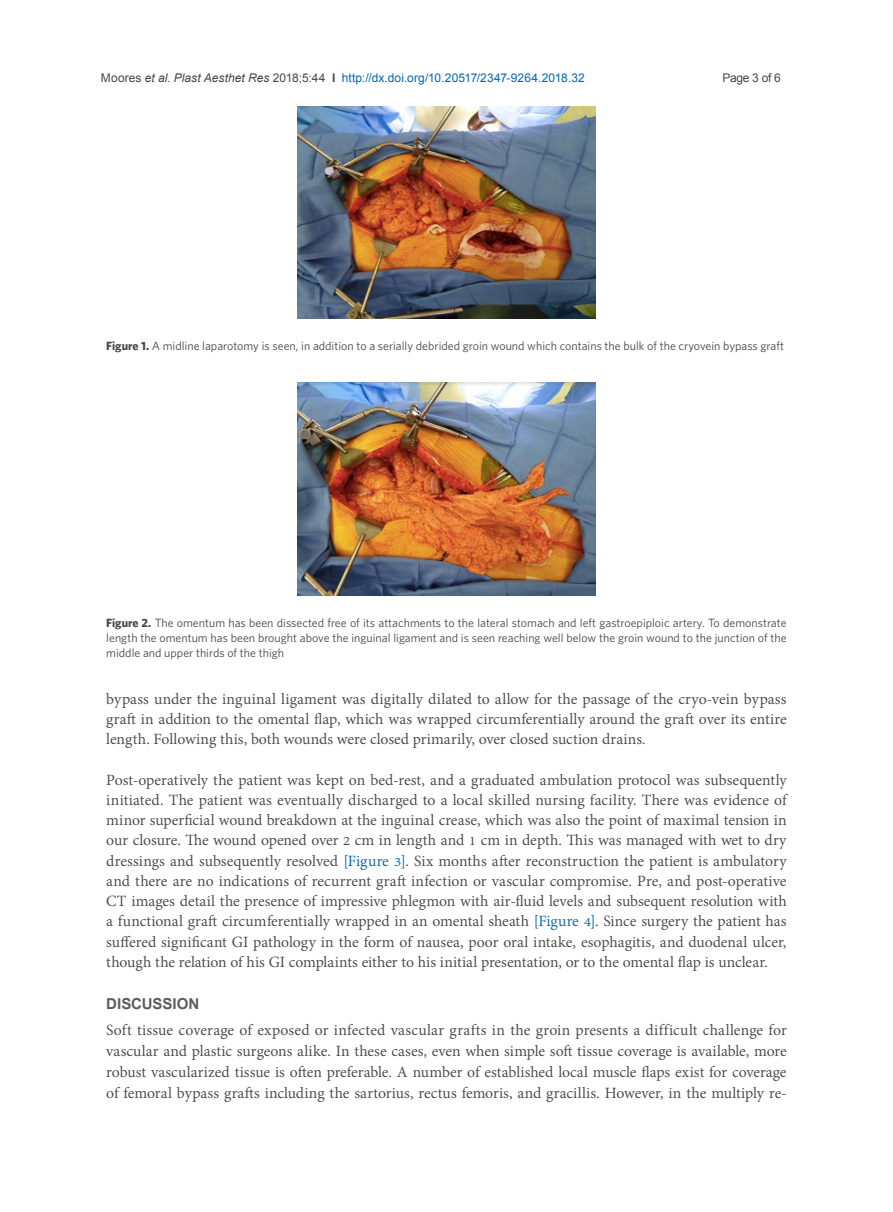
<style>
.page{position:relative;width:893px;height:1212px;background:#fff}
.page>*{position:absolute;margin:0;border:0;box-sizing:border-box;transform-origin:0 0}
.t1{font:700 21px "Utsaah";color:#5d5d5e}
.t2{font:19.2px/20.2px "Adobe Thai";color:#484648;text-align:justify}
.t3{font:12px/15px "Whitney";color:#484648;text-align:justify}
.t4{font:12px "Arial";letter-spacing:.01em;color:#0166b3}
.t5{font:12px "Arial";letter-spacing:-.025em;color:#484648}
.s1{color:#484648}
.s2{font-style:italic;color:#484648}
.s3{font-weight:700;color:#484648}
.s4{font-weight:700}
.s5{color:#0166b3}
</style>
<div class="page">
<img style="left:298px;top:106px;width:297px;height:213px">
<img style="left:298px;top:383px;width:297px;height:212px">
<p class="t4" style="left:101px;top:69px;width:485px"><span class="s1">Moores</span> <span class="s2">et al</span><span class="s1">.</span> <span class="s2">Plast Aesthet Res</span> <span class="s1">2018;5:44</span> <span class="s3">I</span> http://dx.doi.org/10.20517/2347-9264.2018.32</p>
<p class="t5" style="left:722px;top:69px;width:60px">Page 3 of 6</p>
<p class="t3" style="left:106px;top:338px;width:679px"><span class="s4">Figure 1.</span> A midline laparotomy is seen, in addition to a serially debrided groin wound which contains the bulk of the cryovein bypass graft</p>
<p class="t3" style="left:106px;top:615px;width:682px"><span class="s4">Figure 2.</span> The omentum has been dissected free of its attachments to the lateral stomach and left gastroepiploic artery. To demonstrate length the omentum has been brought above the inguinal ligament and is seen reaching well below the groin wound to the junction of the middle and upper thirds of the thigh</p>
<p class="t2" style="left:106px;top:687px;width:682px">bypass under the inguinal ligament was digitally dilated to allow for the passage of the cryo-vein bypass graft in addition to the omental flap, which was wrapped circumferentially around the graft over its entire length. Following this, both wounds were closed primarily, over closed suction drains.</p>
<p class="t2" style="left:106px;top:768px;width:682px">Post-operatively the patient was kept on bed-rest, and a graduated ambulation protocol was subsequently initiated. The patient was eventually discharged to a local skilled nursing facility. There was evidence of minor superficial wound breakdown at the inguinal crease, which was also the point of maximal tension in our closure. The wound opened over 2 cm in length and 1 cm in depth. This was managed with wet to dry dressings and subsequently resolved <span class="s5">[Figure 3]</span>. Six months after reconstruction the patient is ambulatory and there are no indications of recurrent graft infection or vascular compromise. Pre, and post-operative CT images detail the presence of impressive phlegmon with air-fluid levels and subsequent resolution with a functional graft circumferentially wrapped in an omental sheath <span class="s5">[Figure 4]</span>. Since surgery the patient has suffered significant GI pathology in the form of nausea, poor oral intake, esophagitis, and duodenal ulcer, though the relation of his GI complaints either to his initial presentation, or to the omental flap is unclear.</p>
<p class="t1" style="left:106px;top:994px;width:95px">DISCUSSION</p>
<p class="t2" style="left:106px;top:1018px;width:682px;line-height:21px">Soft tissue coverage of exposed or infected vascular grafts in the groin presents a difficult challenge for vascular and plastic surgeons alike. In these cases, even when simple soft tissue coverage is available, more robust vascularized tissue is often preferable. A number of established local muscle flaps exist for coverage of femoral bypass grafts including the sartorius, rectus femoris, and gracillis. However, in the multiply re-</p>
</div>
